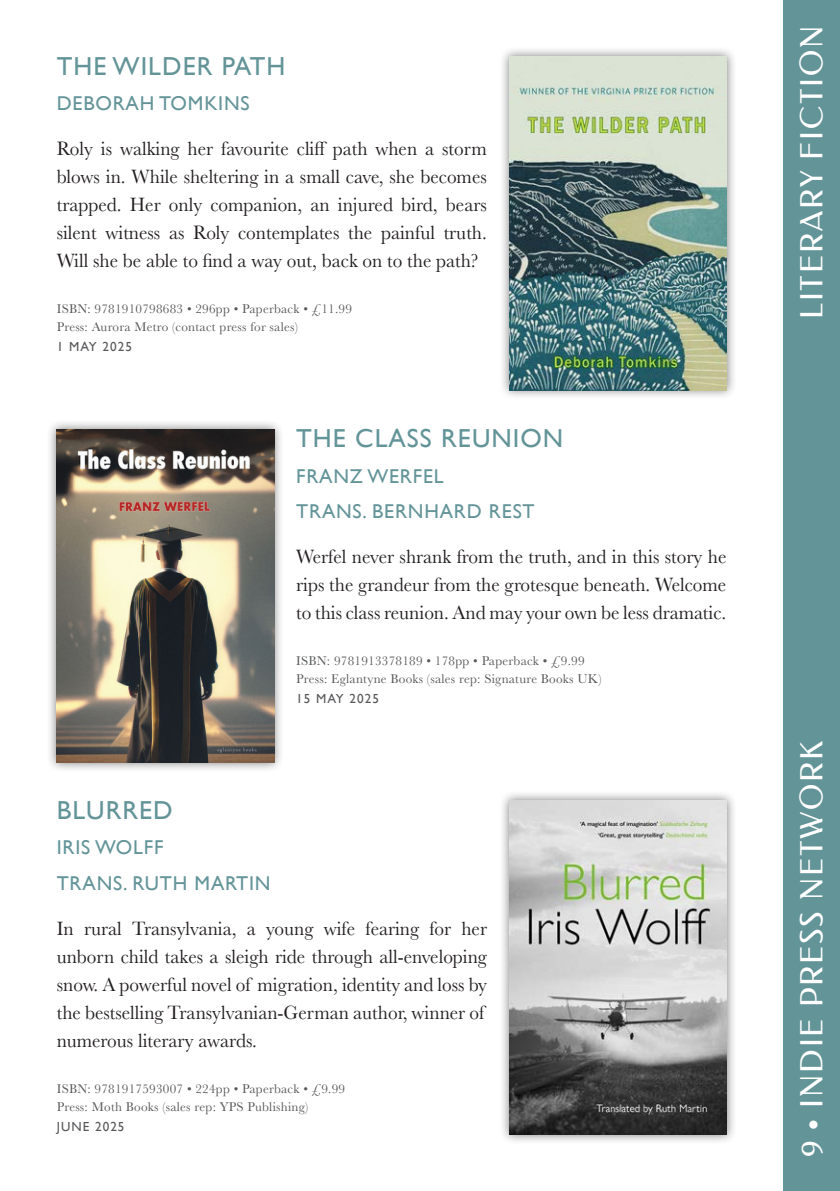
<style>
.page{position:relative;width:840px;height:1191px;background:#fff}
.page>*{position:absolute;margin:0;border:0;box-sizing:border-box;transform-origin:0 0}
.t1{font:30.8px "Federo";letter-spacing:.06em;color:#fff}
.book_titles{font:26px "Gill Sans";letter-spacing:.04em;color:#639498}
.body_text{font:20px/28px "Baskerville";color:#231f20;text-align:justify;scale:.96 1}
.authors{font:20px "Gill Sans";letter-spacing:.04em;color:#639498}
.bibliog_line_2{font:13.2px "Baskerville";letter-spacing:.02em;color:#57585a}
.bibliographic_inform{font:13.2px "Baskerville";letter-spacing:.02em;color:#57585a}
.bibliographic_inform-2{font:13.2px "Gill Sans";letter-spacing:.08em;color:#57585a}
</style>
<div class="page">
<div style="left:46px;top:419px;width:238px;height:353px;background:#231f20;opacity:.57"></div>
<img style="left:57px;top:429px;width:217px;height:334px">
<div style="left:782px;top:0;width:57px;height:1191px;background:#639498"></div>
<div style="left:498px;top:790px;width:238px;height:354px;background:#231f20;opacity:.57"></div>
<img style="left:508px;top:801px;width:218px;height:333px">
<div style="left:498px;top:46px;width:238px;height:354px;background:#231f20;opacity:.57"></div>
<img style="left:508px;top:57px;width:218px;height:333px">
<p class="book_titles" style="left:57px;top:51px;width:230px">THE WILDER PATH</p>
<p class="authors" style="left:57px;top:91px;width:194px">DEBORAH TOMKINS</p>
<p class="body_text" style="left:57px;top:135px;width:449px">Roly is walking her favourite cliff path when a storm blows in. While sheltering in a small cave, she becomes trapped. Her only companion, an injured bird, bears silent witness as Roly contemplates the painful truth.<br>Will she be able to find a way out, back on to the path?</p>
<p class="bibliographic_inform" style="left:57px;top:301px;width:296px">ISBN: 9781910798683 • 296pp • Paperback • £11.99</p>
<p class="bibliog_line_2" style="left:57px;top:318px;width:242px">Press: Aurora Metro (contact press for sales)</p>
<p class="bibliographic_inform-2" style="left:57px;top:339px;width:77px">1 MAY 2025</p>
<p class="book_titles" style="left:296px;top:423px;width:268px">THE CLASS REUNION</p>
<p class="authors" style="left:296px;top:464px;width:149px">FRANZ WERFEL</p>
<p class="authors" style="left:296px;top:499px;width:240px">TRANS. BERNHARD REST</p>
<p class="body_text" style="left:296px;top:543px;width:449px">Werfel never shrank from the truth, and in this story he rips the grandeur from the grotesque beneath. Welcome to this class reunion. And may your own be less dramatic.</p>
<p class="bibliographic_inform" style="left:296px;top:652px;width:290px">ISBN: 9781913378189 • 178pp • Paperback • £9.99</p>
<p class="bibliog_line_2" style="left:296px;top:670px;width:306px">Press: Eglantyne Books (sales rep: Signature Books UK)</p>
<p class="bibliographic_inform-2" style="left:296px;top:691px;width:84px">15 MAY 2025</p>
<p class="book_titles" style="left:57px;top:794px;width:117px">BLURRED</p>
<p class="authors" style="left:57px;top:835px;width:108px">IRIS WOLFF</p>
<p class="authors" style="left:57px;top:871px;width:215px">TRANS. RUTH MARTIN</p>
<p class="body_text" style="left:57px;top:914px;width:449px;text-align:left">In rural Transylvania, a young wife fearing for her unborn child takes a sleigh ride through all-enveloping snow. A powerful novel of migration, identity and loss by the bestselling Transylvanian-German author, winner of numerous literary awards.</p>
<p class="bibliographic_inform" style="left:57px;top:1080px;width:290px">ISBN: 9781917593007 • 224pp • Paperback • £9.99</p>
<p class="bibliog_line_2" style="left:57px;top:1098px;width:253px">Press: Moth Books (sales rep: YPS Publishing)</p>
<p class="bibliographic_inform-2" style="left:57px;top:1118px;width:69px">JUNE 2025</p>
<p class="t1" style="left:793px;top:319px;width:295px;rotate:-90deg">LITERARY FICTION</p>
<p class="t1" style="left:793px;top:1157px;width:418px;rotate:-90deg">9 • INDIE PRESS NETWORK</p>
</div>
